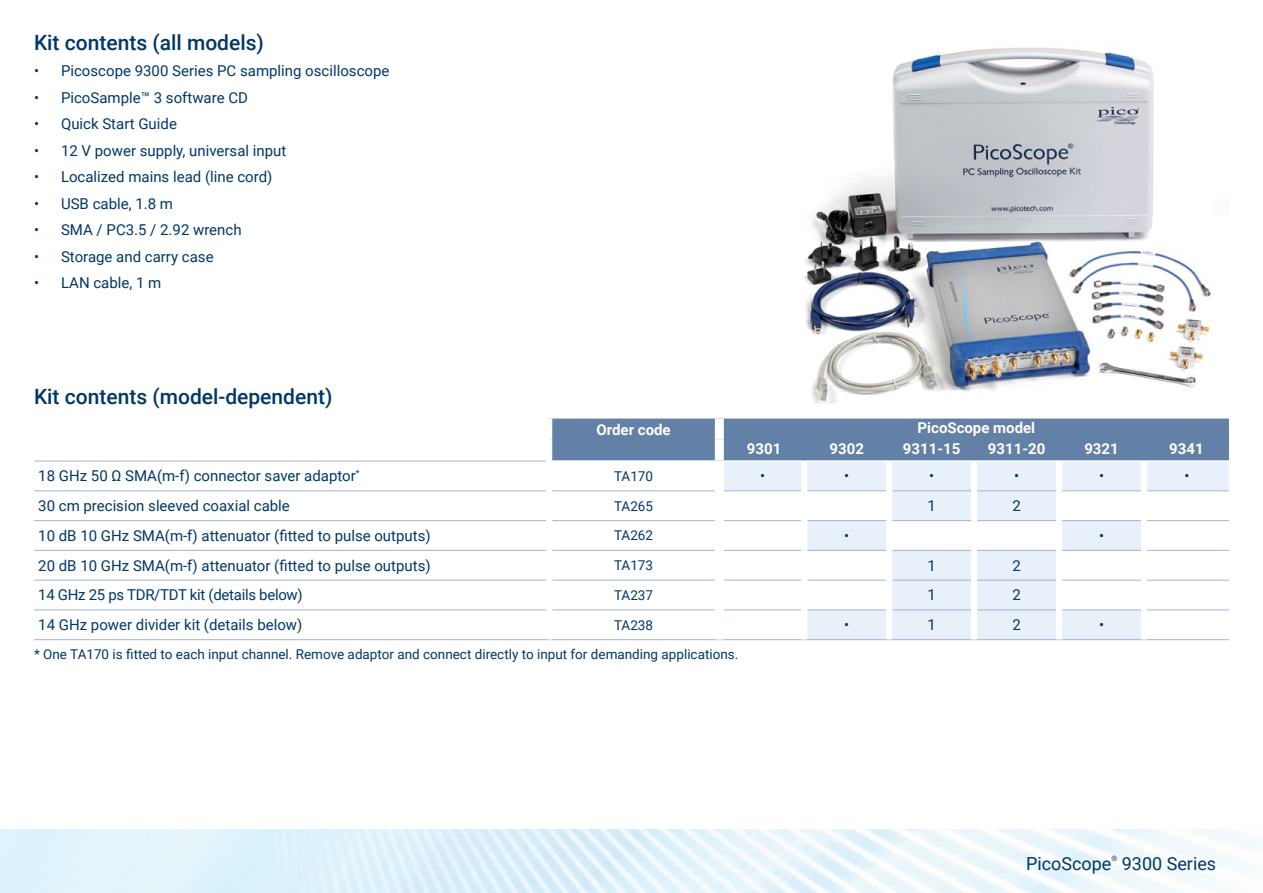
<style>
.page{position:relative;width:1263px;height:893px;background:#fff}
.page>*{position:absolute;margin:0;border:0;box-sizing:border-box;transform-origin:0 0}
.t1{font:500 21px "Roboto";color:#003768}
.t2{font:18px "Roboto";color:#003768}
.t3{font:15px "Roboto";color:#003768}
.t4{font:700 15px "Roboto";color:#fff}
.t5{font:15px "Roboto";letter-spacing:-.02em;color:#003768}
.t6{font:13.5px "Roboto";color:#003768}
.t7{font:7.5px "Roboto";color:#003768}
</style>
<div class="page">
<img style="left:0;top:829px;width:1263px;height:64px">
<div style="left:552px;top:419px;width:677px;height:41px;background:#6380a7"></div>
<svg style="left:724px;top:462px;width:505px;height:177px;fill:#ecf3fa"></svg>
<hr style="left:34px;top:461px;width:512px;height:1px;background:#a4b4ce">
<hr style="left:34px;top:491px;width:512px;height:1px;background:#a4b4ce">
<hr style="left:552px;top:491px;width:163px;height:1px;background:#a4b4ce">
<hr style="left:724px;top:491px;width:77px;height:1px;background:#a4b4ce">
<hr style="left:807px;top:491px;width:79px;height:1px;background:#a4b4ce">
<hr style="left:892px;top:491px;width:79px;height:1px;background:#a4b4ce">
<hr style="left:977px;top:491px;width:79px;height:1px;background:#a4b4ce">
<hr style="left:1062px;top:491px;width:79px;height:1px;background:#a4b4ce">
<hr style="left:1147px;top:491px;width:82px;height:1px;background:#a4b4ce">
<hr style="left:34px;top:520px;width:512px;height:1px;background:#a4b4ce">
<hr style="left:552px;top:520px;width:163px;height:1px;background:#a4b4ce">
<hr style="left:724px;top:520px;width:77px;height:1px;background:#a4b4ce">
<hr style="left:807px;top:520px;width:79px;height:1px;background:#a4b4ce">
<hr style="left:892px;top:520px;width:79px;height:1px;background:#a4b4ce">
<hr style="left:977px;top:520px;width:79px;height:1px;background:#a4b4ce">
<hr style="left:1062px;top:520px;width:79px;height:1px;background:#a4b4ce">
<hr style="left:1147px;top:520px;width:82px;height:1px;background:#a4b4ce">
<hr style="left:34px;top:550px;width:512px;height:1px;background:#a4b4ce">
<hr style="left:552px;top:550px;width:163px;height:1px;background:#a4b4ce">
<hr style="left:724px;top:550px;width:77px;height:1px;background:#a4b4ce">
<hr style="left:807px;top:550px;width:79px;height:1px;background:#a4b4ce">
<hr style="left:892px;top:550px;width:79px;height:1px;background:#a4b4ce">
<hr style="left:977px;top:550px;width:79px;height:1px;background:#a4b4ce">
<hr style="left:1062px;top:550px;width:79px;height:1px;background:#a4b4ce">
<hr style="left:1147px;top:550px;width:82px;height:1px;background:#a4b4ce">
<hr style="left:34px;top:580px;width:512px;height:1px;background:#a4b4ce">
<hr style="left:552px;top:580px;width:163px;height:1px;background:#a4b4ce">
<hr style="left:724px;top:580px;width:77px;height:1px;background:#a4b4ce">
<hr style="left:807px;top:580px;width:79px;height:1px;background:#a4b4ce">
<hr style="left:892px;top:580px;width:79px;height:1px;background:#a4b4ce">
<hr style="left:977px;top:580px;width:79px;height:1px;background:#a4b4ce">
<hr style="left:1062px;top:580px;width:79px;height:1px;background:#a4b4ce">
<hr style="left:1147px;top:580px;width:82px;height:1px;background:#a4b4ce">
<hr style="left:34px;top:610px;width:512px;height:1px;background:#a4b4ce">
<hr style="left:552px;top:610px;width:163px;height:1px;background:#a4b4ce">
<hr style="left:724px;top:610px;width:77px;height:1px;background:#a4b4ce">
<hr style="left:807px;top:610px;width:79px;height:1px;background:#a4b4ce">
<hr style="left:892px;top:610px;width:79px;height:1px;background:#a4b4ce">
<hr style="left:977px;top:610px;width:79px;height:1px;background:#a4b4ce">
<hr style="left:1062px;top:610px;width:79px;height:1px;background:#a4b4ce">
<hr style="left:1147px;top:610px;width:82px;height:1px;background:#a4b4ce">
<hr style="left:34px;top:639px;width:515px;height:1px;background:#a4b4ce">
<hr style="left:549px;top:639px;width:170px;height:1px;background:#a4b4ce">
<hr style="left:719px;top:639px;width:85px;height:1px;background:#a4b4ce">
<hr style="left:804px;top:639px;width:85px;height:1px;background:#a4b4ce">
<hr style="left:889px;top:639px;width:85px;height:1px;background:#a4b4ce">
<hr style="left:974px;top:639px;width:85px;height:1px;background:#a4b4ce">
<hr style="left:1059px;top:639px;width:85px;height:1px;background:#a4b4ce">
<hr style="left:1144px;top:639px;width:85px;height:1px;background:#a4b4ce">
<div style="left:801px;top:462px;width:6px;height:29px;background:#fff"></div>
<div style="left:886px;top:462px;width:6px;height:29px;background:#fff"></div>
<div style="left:971px;top:462px;width:6px;height:29px;background:#fff"></div>
<div style="left:1056px;top:462px;width:6px;height:29px;background:#fff"></div>
<div style="left:1141px;top:462px;width:6px;height:29px;background:#fff"></div>
<div style="left:801px;top:491px;width:6px;height:30px;background:#fff"></div>
<div style="left:886px;top:491px;width:6px;height:30px;background:#fff"></div>
<div style="left:971px;top:491px;width:6px;height:30px;background:#fff"></div>
<div style="left:1056px;top:491px;width:6px;height:30px;background:#fff"></div>
<div style="left:1141px;top:491px;width:6px;height:30px;background:#fff"></div>
<div style="left:801px;top:521px;width:6px;height:29px;background:#fff"></div>
<div style="left:886px;top:521px;width:6px;height:29px;background:#fff"></div>
<div style="left:971px;top:521px;width:6px;height:29px;background:#fff"></div>
<div style="left:1056px;top:521px;width:6px;height:29px;background:#fff"></div>
<div style="left:1141px;top:521px;width:6px;height:29px;background:#fff"></div>
<div style="left:801px;top:550px;width:6px;height:30px;background:#fff"></div>
<div style="left:886px;top:550px;width:6px;height:30px;background:#fff"></div>
<div style="left:971px;top:550px;width:6px;height:30px;background:#fff"></div>
<div style="left:1056px;top:550px;width:6px;height:30px;background:#fff"></div>
<div style="left:1141px;top:550px;width:6px;height:30px;background:#fff"></div>
<div style="left:801px;top:580px;width:6px;height:30px;background:#fff"></div>
<div style="left:886px;top:580px;width:6px;height:30px;background:#fff"></div>
<div style="left:971px;top:580px;width:6px;height:30px;background:#fff"></div>
<div style="left:1056px;top:580px;width:6px;height:30px;background:#fff"></div>
<div style="left:1141px;top:580px;width:6px;height:30px;background:#fff"></div>
<div style="left:801px;top:610px;width:6px;height:29px;background:#fff"></div>
<div style="left:886px;top:610px;width:6px;height:29px;background:#fff"></div>
<div style="left:971px;top:610px;width:6px;height:29px;background:#fff"></div>
<div style="left:1056px;top:610px;width:6px;height:29px;background:#fff"></div>
<div style="left:1141px;top:610px;width:6px;height:29px;background:#fff"></div>
<div style="left:715px;top:419px;width:9px;height:21px;background:#fff"></div>
<div style="left:715px;top:440px;width:9px;height:20px;background:#fff"></div>
<img style="left:804px;top:48px;width:407px;height:356px">
<h1 class="t1" style="left:34px;top:28px;width:231px">Kit contents (all models)</h1>
<p class="t3" style="left:34px;top:60px;width:357px">• Picoscope 9300 Series PC sampling oscilloscope</p>
<p class="t3" style="left:34px;top:87px;width:215px">• PicoSample™ 3 software CD</p>
<p class="t3" style="left:34px;top:113px;width:144px">• Quick Start Guide</p>
<p class="t3" style="left:34px;top:140px;width:254px">• 12 V power supply, universal input</p>
<p class="t3" style="left:34px;top:166px;width:240px">• Localized mains lead (line cord)</p>
<p class="t3" style="left:34px;top:193px;width:141px">• USB cable, 1.8 m</p>
<p class="t3" style="left:34px;top:219px;width:209px">• SMA / PC3.5 / 2.92 wrench</p>
<p class="t3" style="left:34px;top:246px;width:181px">• Storage and carry case</p>
<p class="t3" style="left:34px;top:272px;width:129px">• LAN cable, 1 m</p>
<h1 class="t1" style="left:34px;top:382px;width:300px">Kit contents (model-dependent)</h1>
<p class="t4" style="left:596px;top:419px;width:76px">Order code</p>
<p class="t4" style="left:917px;top:417px;width:119px">PicoScope model</p>
<p class="t4" style="left:747px;top:438px;width:36px">9301</p>
<p class="t4" style="left:829px;top:438px;width:36px">9302</p>
<p class="t4" style="left:903px;top:438px;width:59px">9311-15</p>
<p class="t4" style="left:988px;top:438px;width:59px">9311-20</p>
<p class="t4" style="left:1084px;top:438px;width:36px">9321</p>
<p class="t4" style="left:1169px;top:438px;width:36px">9341</p>
<p class="t3" style="left:38px;top:465px;width:323px">18 GHz 50 Ω SMA(m-f) connector saver adaptor<sup>*</sup></p>
<p class="t6" style="left:614px;top:466px;width:41px">TA170</p>
<p class="t3" style="left:760px;top:465px;width:7px">•</p>
<p class="t3" style="left:844px;top:465px;width:7px">•</p>
<p class="t3" style="left:929px;top:465px;width:7px">•</p>
<p class="t3" style="left:1014px;top:465px;width:7px">•</p>
<p class="t3" style="left:1099px;top:465px;width:7px">•</p>
<p class="t3" style="left:1184px;top:465px;width:7px">•</p>
<p class="t3" style="left:38px;top:495px;width:253px">30 cm precision sleeved coaxial cable</p>
<p class="t6" style="left:614px;top:496px;width:41px">TA265</p>
<p class="t3" style="left:927px;top:495px;width:10px">1</p>
<p class="t3" style="left:1012px;top:495px;width:10px">2</p>
<p class="t3" style="left:38px;top:525px;width:394px">10 dB 10 GHz SMA(m-f) attenuator (fitted to pulse outputs)</p>
<p class="t6" style="left:614px;top:526px;width:41px">TA262</p>
<p class="t3" style="left:844px;top:525px;width:7px">•</p>
<p class="t3" style="left:1099px;top:525px;width:7px">•</p>
<p class="t3" style="left:38px;top:555px;width:394px">20 dB 10 GHz SMA(m-f) attenuator (fitted to pulse outputs)</p>
<p class="t6" style="left:614px;top:556px;width:41px">TA173</p>
<p class="t3" style="left:927px;top:555px;width:10px">1</p>
<p class="t3" style="left:1012px;top:555px;width:10px">2</p>
<p class="t5" style="left:38px;top:584px;width:266px">14 GHz 25 ps TDR/TDT kit (details below)</p>
<p class="t6" style="left:614px;top:586px;width:41px">TA237</p>
<p class="t3" style="left:927px;top:584px;width:10px">1</p>
<p class="t3" style="left:1012px;top:584px;width:10px">2</p>
<p class="t3" style="left:38px;top:614px;width:266px">14 GHz power divider kit (details below)</p>
<p class="t6" style="left:614px;top:615px;width:41px">TA238</p>
<p class="t3" style="left:844px;top:614px;width:7px">•</p>
<p class="t3" style="left:927px;top:614px;width:10px">1</p>
<p class="t3" style="left:1012px;top:614px;width:10px">2</p>
<p class="t3" style="left:1099px;top:614px;width:7px">•</p>
<p class="t6" style="left:34px;top:644px;width:706px">* One TA170 is fitted to each input channel. Remove adaptor and connect directly to input for demanding applications.</p>
<p class="t2" style="left:1026px;top:851px;width:87px">PicoScope</p>
<p class="t7" style="left:1111px;top:853px;width:7px">®</p>
<p class="t2" style="left:1122px;top:851px;width:96px">9300 Series</p>
</div>
